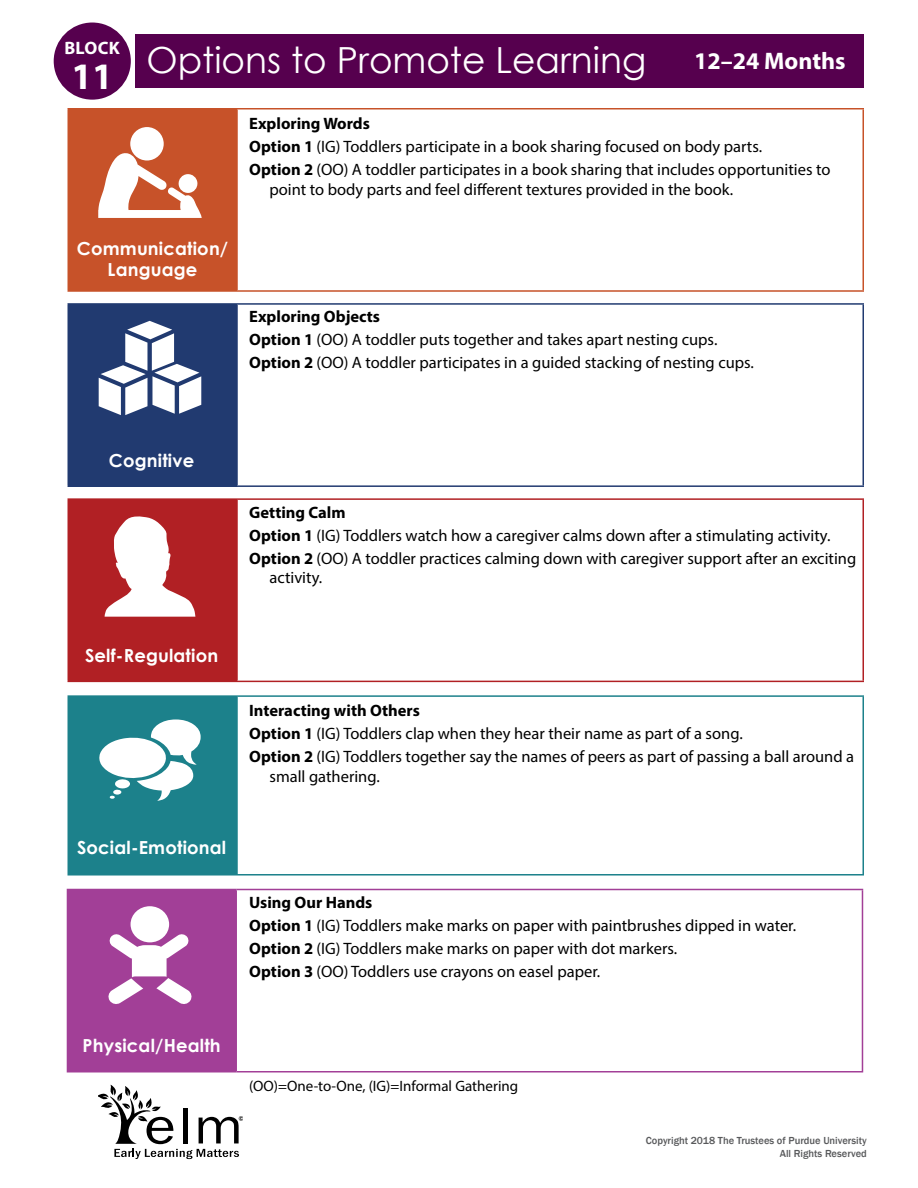
<style>
.page{position:relative;width:918px;height:1188px;background:#fff}
.page>*{position:absolute;margin:0;border:0;box-sizing:border-box;transform-origin:0 0}
.t1{font:700 37.5px "Myriad Pro";color:#fff}
.t2{font:36px "Century Gothic";color:#fff}
.IT_Opt_Age_right_jus{font:700 24px "Myriad Pro";color:#fff}
.IT_Opt_Area{font:700 18px/21.6px "Century Gothic";letter-spacing:.01em;color:#fff;text-align:center}
.t3{font:700 18px "Myriad Pro";letter-spacing:.02em;color:#fff}
.IT_Opt_Body{font:16.5px/19.8px "Myriad Pro";color:#000}
.IT_Opt_Skill{font:700 16.5px "Myriad Pro";color:#000}
.IT_Opt_OO_IG{font:15px "Myriad Pro";color:#000}
.t4{font:500 10.5px/12.6px "Franklin Gothic";color:#58595b;text-align:right}
.s1{font-weight:700}
</style>
<div class="page">
<div style="left:135px;top:34px;width:729px;height:54px;background:#56004e"></div>
<div style="left:54px;top:23px;width:77px;height:77px;background:#56004e;border-radius:50%"></div>
<div style="left:68px;top:109px;width:169px;height:182px;background:#c75229"></div>
<hr style="left:68px;top:108px;width:169px;height:2px;background:#c75229">
<hr style="left:68px;top:290px;width:169px;height:2px;background:#c75229">
<hr style="left:236px;top:110px;width:2px;height:180px;background:#c75229">
<hr style="left:237px;top:108px;width:627px;height:2px;background:#c75229">
<hr style="left:862px;top:110px;width:2px;height:180px;background:#c75229">
<hr style="left:237px;top:290px;width:627px;height:2px;background:#c75229">
<div style="left:130px;top:127px;width:34px;height:34px;background:#fff;border-radius:50%"></div>
<svg style="left:98px;top:152px;width:104px;height:66px"></svg>
<div style="left:68px;top:304px;width:169px;height:182px;background:#213a70"></div>
<hr style="left:237px;top:303px;width:627px;height:2px;background:#213a70">
<hr style="left:862px;top:305px;width:2px;height:180px;background:#213a70">
<hr style="left:237px;top:485px;width:627px;height:2px;background:#213a70">
<hr style="left:68px;top:303px;width:169px;height:2px;background:#213a70">
<hr style="left:236px;top:305px;width:2px;height:180px;background:#213a70">
<hr style="left:68px;top:485px;width:169px;height:2px;background:#213a70">
<svg style="left:99px;top:321px;width:102px;height:94px"></svg>
<div style="left:68px;top:499px;width:169px;height:182px;background:#b12024"></div>
<hr style="left:68px;top:498px;width:169px;height:2px;background:#b12024">
<hr style="left:68px;top:681px;width:169px;height:1px;background:#b12024">
<hr style="left:236px;top:500px;width:2px;height:181px;background:#b12024">
<hr style="left:237px;top:498px;width:627px;height:2px;background:#b12024">
<hr style="left:862px;top:500px;width:2px;height:181px;background:#b12024">
<hr style="left:237px;top:681px;width:627px;height:1px;background:#b12024">
<svg style="left:105px;top:516px;width:90px;height:101px"></svg>
<div style="left:68px;top:696px;width:169px;height:179px;background:#1c818b"></div>
<hr style="left:68px;top:695px;width:169px;height:2px;background:#1c818b">
<hr style="left:68px;top:874px;width:169px;height:2px;background:#1c818b">
<hr style="left:236px;top:697px;width:2px;height:177px;background:#1c818b">
<hr style="left:237px;top:695px;width:627px;height:2px;background:#1c818b">
<hr style="left:862px;top:697px;width:2px;height:177px;background:#1c818b">
<hr style="left:237px;top:874px;width:627px;height:2px;background:#1c818b">
<svg style="left:99px;top:719px;width:102px;height:82px"></svg>
<div style="left:67px;top:890px;width:169px;height:182px;background:#a23f97"></div>
<hr style="left:236px;top:889px;width:627px;height:1px;background:#a23f97">
<hr style="left:862px;top:890px;width:1px;height:181px;background:#a23f97">
<hr style="left:236px;top:1071px;width:627px;height:1px;background:#a23f97">
<hr style="left:67px;top:889px;width:169px;height:1px;background:#a23f97">
<hr style="left:235px;top:890px;width:2px;height:181px;background:#a23f97">
<div style="left:131px;top:906px;width:38px;height:36px;background:#fff;border-radius:50%"></div>
<svg style="left:108px;top:933px;width:84px;height:71px"></svg>
<svg style="left:98px;top:1085px;width:144px;height:74px"></svg>
<p class="t3" style="left:64px;top:37px;width:57px">BLOCK</p>
<p class="t1" style="left:71px;top:52px;width:43px">11</p>
<p class="t2" style="left:146px;top:35px;width:501px">Options to Promote Learning</p>
<h1 class="IT_Opt_Age_right_jus" style="left:694px;top:46px;width:153px">12–24 Months</h1>
<p class="IT_Opt_Skill" style="left:249px;top:113px;width:122px">Exploring Words</p>
<p class="IT_Opt_Body" style="left:249px;top:136px;width:514px"><span class="s1">Option 1</span> (IG) Toddlers participate in a book sharing focused on body parts.</p>
<p class="IT_Opt_Body" style="left:269px;top:159px;width:563px;text-indent:-20px"><span class="s1">Option 2</span> (OO) A toddler participates in a book sharing that includes opportunities to point to body parts and feel different textures provided in the book.</p>
<p class="IT_Opt_Area" style="left:77px;top:237px;width:153px">Communication/<br>Language</p>
<p class="IT_Opt_Skill" style="left:249px;top:306px;width:132px">Exploring Objects</p>
<p class="IT_Opt_Body" style="left:249px;top:330px;width:470px"><span class="s1">Option 1</span> (OO) A toddler puts together and takes apart nesting cups.</p>
<p class="IT_Opt_Body" style="left:249px;top:353px;width:506px"><span class="s1">Option 2</span> (OO) A toddler participates in a guided stacking of nesting cups.</p>
<p class="IT_Opt_Area" style="left:109px;top:449px;width:87px">Cognitive</p>
<p class="IT_Opt_Skill" style="left:249px;top:501px;width:98px">Getting Calm</p>
<p class="IT_Opt_Body" style="left:249px;top:525px;width:583px"><span class="s1">Option 1</span> (IG) Toddlers watch how a caregiver calms down after a stimulating activity.</p>
<p class="IT_Opt_Body" style="left:269px;top:548px;width:588px;text-indent:-20px"><span class="s1">Option 2</span> (OO) A toddler practices calming down with caregiver support after an exciting activity.</p>
<p class="IT_Opt_Area" style="left:85px;top:644px;width:135px">Self-Regulation</p>
<p class="IT_Opt_Area" style="left:77px;top:836px;width:151px">Social-Emotional</p>
<p class="IT_Opt_Area" style="left:82px;top:1034px;width:140px">Physical/Health</p>
<p class="IT_Opt_Skill" style="left:249px;top:699px;width:172px">Interacting with Others</p>
<p class="IT_Opt_Body" style="left:249px;top:723px;width:495px"><span class="s1">Option 1</span> (IG) Toddlers clap when they hear their name as part of a song.</p>
<p class="IT_Opt_Body" style="left:269px;top:746px;width:586px;text-indent:-20px"><span class="s1">Option 2</span> (IG) Toddlers together say the names of peers as part of passing a ball around a small gathering.</p>
<p class="IT_Opt_Skill" style="left:249px;top:892px;width:125px">Using Our Hands</p>
<p class="IT_Opt_Body" style="left:249px;top:915px;width:549px"><span class="s1">Option 1</span> (IG) Toddlers make marks on paper with paintbrushes dipped in water.</p>
<p class="IT_Opt_Body" style="left:249px;top:938px;width:429px"><span class="s1">Option 2</span> (IG) Toddlers make marks on paper with dot markers.</p>
<p class="IT_Opt_Body" style="left:249px;top:961px;width:353px"><span class="s1">Option 3</span> (OO) Toddlers use crayons on easel paper.</p>
<p class="IT_Opt_OO_IG" style="left:249px;top:1077px;width:271px">(OO)=One-to-One, (IG)=Informal Gathering</p>
<p class="t4" style="left:646px;top:1134px;width:223px">Copyright 2018 The Trustees of Purdue University<br>All Rights Reserved</p>
</div>
